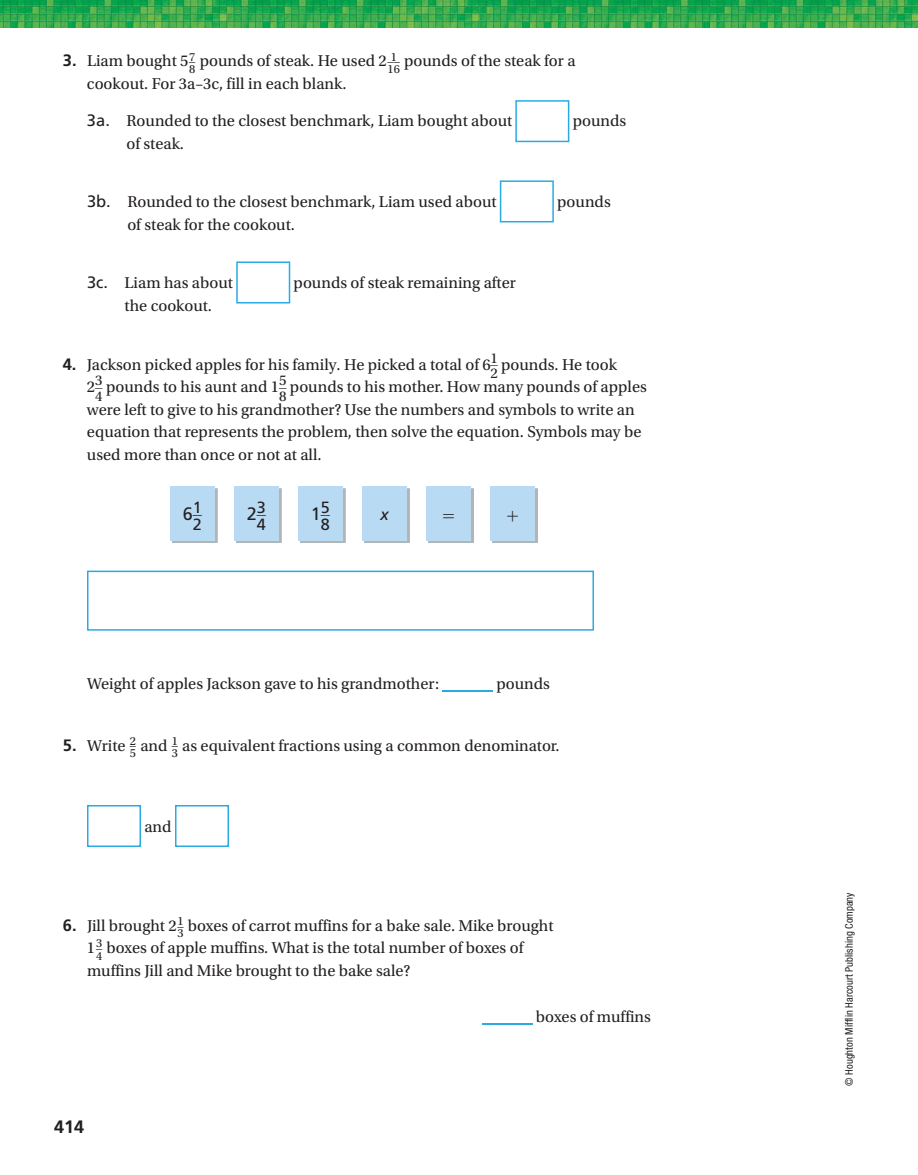
<style>
.page{position:relative;width:918px;height:1175px;background:#fff}
.page>*{position:absolute;margin:0;border:0;box-sizing:border-box;transform-origin:0 0}
.t1{font:700 18px "Frutiger LT Std";color:#231f20}
.t2{font:16.5px/22.5px "Utopia Std";color:#231f20}
.t3{font:italic 16.5px "Frutiger LT Std";color:#231f20}
.t4{font:16.2px "Frutiger LT Std";color:#231f20}
.t5{font:15.3px "Frutiger LT Std";color:#231f20;scale:.59 1}
.t6{font:14.85px "Utopia Std";color:#231f20}
.t7{font:condensed 10.5px "Helvetica Neue LT Std";color:#231f20}
.s1{font-family:"Frutiger LT Std";font-weight:700}
.s2{font-family:"Frutiger LT Std"}
.s3{font-size:18px}
.s4{font-size:16.2px}
.s5{font-size:23.1px;color:#29abe2}
</style>
<div class="page">
<img style="left:0;top:0;width:918px;height:27px">
<div style="left:515px;top:100px;width:54px;height:42px;border:2px solid #29abe2"></div>
<div style="left:500px;top:180px;width:54px;height:42px;border:2px solid #29abe2"></div>
<div style="left:236px;top:261px;width:54px;height:42px;border:2px solid #29abe2"></div>
<div style="left:170px;top:486px;width:45px;height:54px;background:#b9daf3"></div>
<div style="left:234px;top:486px;width:45px;height:54px;background:#b9daf3"></div>
<div style="left:298px;top:486px;width:45px;height:54px;background:#b9daf3"></div>
<div style="left:362px;top:486px;width:45px;height:54px;background:#b9daf3"></div>
<div style="left:426px;top:486px;width:45px;height:54px;background:#b9daf3"></div>
<div style="left:490px;top:486px;width:45px;height:54px;background:#b9daf3"></div>
<div style="left:87px;top:570px;width:507px;height:60px;border:2px solid #29abe2"></div>
<div style="left:87px;top:805px;width:54px;height:42px;border:2px solid #29abe2"></div>
<div style="left:175px;top:805px;width:54px;height:42px;border:2px solid #29abe2"></div>
<p class="t2" style="left:189px;top:50px;width:212px"><sub>8</sub> pounds of steak. He used 2 <sup>__</sup><sup>1</sup></p>
<p class="t2" style="left:63px;top:50px;width:134px"><span class="s1">3.</span> Liam bought 5 <sup>7</sup><sup>_</sup></p>
<p class="t2" style="left:388px;top:50px;width:189px"><sub>16</sub> pounds of the steak for a</p>
<p class="t2" style="left:87px;top:73px;width:261px">cookout. For 3a–3c, fill in each blank.</p>
<p class="t2" style="left:87px;top:110px;width:427px"><span class="s2">3a.</span> Rounded to the closest benchmark, Liam bought about</p>
<p class="t2" style="left:573px;top:110px;width:55px">pounds</p>
<p class="t2" style="left:126px;top:133px;width:59px">of steak.</p>
<p class="t2" style="left:87px;top:191px;width:411px"><span class="s2">3b.</span> Rounded to the closest benchmark, Liam used about</p>
<p class="t2" style="left:557px;top:191px;width:55px">pounds</p>
<p class="t2" style="left:127px;top:214px;width:169px">of steak for the cookout.</p>
<p class="t2" style="left:87px;top:272px;width:147px"><span class="s2">3c.</span> Liam has about</p>
<p class="t2" style="left:294px;top:272px;width:224px">pounds of steak remaining after</p>
<p class="t2" style="left:125px;top:295px;width:89px">the cookout.</p>
<p class="t2" style="left:63px;top:353px;width:556px"><span class="s1">4.</span> Jackson picked apples for his family. He picked a total of 6 <sup>1</sup><sup>_</sup> pounds. He took</p>
<p class="t6" style="left:490px;top:365px;width:9px">2</p>
<p class="t2" style="left:87px;top:376px;width:561px">2 <sup>3</sup><sup>_</sup> pounds to his aunt and 1 <sup>5</sup><sup>_</sup> pounds to his mother. How many pounds of apples</p>
<p class="t6" style="left:95px;top:388px;width:9px">4</p>
<p class="t6" style="left:279px;top:388px;width:9px">8</p>
<p class="t2" style="left:87px;top:398px;width:556px">were left to give to his grandmother? Use the numbers and symbols to write an equation that represents the problem, then solve the equation. Symbols may be used more than once or not at all.</p>
<p class="t5" style="left:183px;top:500px;width:34px"><span class="s3">6</span><span class="s4">1</span>__</p>
<p class="t4" style="left:193px;top:514px;width:11px">2</p>
<p class="t5" style="left:247px;top:500px;width:34px"><span class="s3">2</span><span class="s4">3</span>__</p>
<p class="t4" style="left:257px;top:514px;width:11px">4</p>
<p class="t5" style="left:311px;top:500px;width:34px"><span class="s3">1</span><span class="s4">5</span>__</p>
<p class="t4" style="left:321px;top:514px;width:11px">8</p>
<p class="t3" style="left:380px;top:504px;width:10px">x</p>
<p class="t2" style="left:87px;top:673px;width:465px">Weight of apples Jackson gave to his grandmother: <span class="s5">_</span> pounds</p>
<p class="t2" style="left:63px;top:734px;width:75px"><span class="s1">5.</span> Write <sup>2</sup><sup>_</sup></p>
<p class="t2" style="left:130px;top:734px;width:50px"><sub>5</sub> and <sup>1</sup><sup>_</sup></p>
<p class="t2" style="left:172px;top:734px;width:390px"><sub>3</sub> as equivalent fractions using a common denominator.</p>
<p class="t2" style="left:144px;top:815px;width:29px">and</p>
<p class="t2" style="left:63px;top:914px;width:122px"><span class="s1">6.</span> Jill brought 2 <sup>1</sup><sup>_</sup></p>
<p class="t2" style="left:177px;top:914px;width:378px"><sub>3</sub> boxes of carrot muffins for a bake sale. Mike brought</p>
<p class="t2" style="left:87px;top:937px;width:17px">1 <sup>3</sup><sup>_</sup></p>
<p class="t2" style="left:87px;top:937px;width:438px;text-indent:9px"><sub>4</sub> boxes of apple muffins. What is the total number of boxes of muffins Jill and Mike brought to the bake sale?</p>
<p class="t2" style="left:482px;top:1006px;width:171px"><span class="s5">_</span> boxes of muffins</p>
<p class="t1" style="left:54px;top:1116px;width:32px">414</p>
<p class="t7" style="left:843px;top:1085px;width:195px;rotate:-90deg">© Houghton Mifflin Harcourt Publishing Company</p>
</div>
